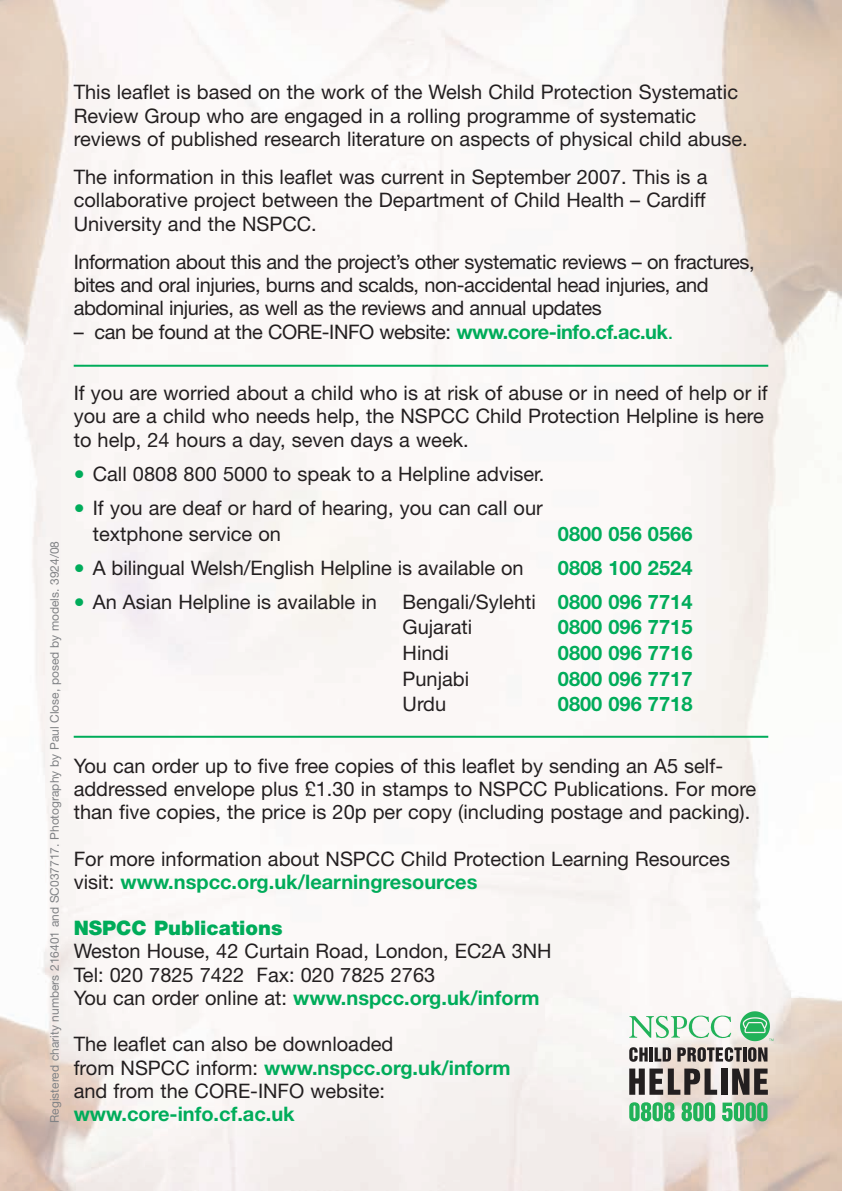
<style>
.page{position:relative;width:842px;height:1191px;background:#fff}
.page>*{position:absolute;margin:0;border:0;box-sizing:border-box;transform-origin:0 0}
.t1{font:20px/23.2px "Helvetica Neue";color:#231f20}
.t2{font:20px/23.2px "Helvetica Neue";letter-spacing:-.02em;color:#231f20}
.t3{font:700 20px "Helvetica Neue";color:#00ac5a}
.t4{font:900 20px "Helvetica Neue";color:#00ac5a}
.t5{font:12px "Helvetica Neue";color:#808285}
.s1{font-weight:700;color:#00ac5a}
.s2{color:#00ac5a}
.s3{font-size:22px;color:#00ac5a}
</style>
<div class="page">
<img style="left:0;top:0;width:842px;height:1191px">
<svg style="left:626px;top:940px;width:150px;height:194px"></svg>
<hr style="left:74px;top:735px;width:694px;height:2px;background:#00ac5a">
<hr style="left:74px;top:365px;width:694px;height:2px;background:#00ac5a">
<p class="t1" style="left:74px;top:83px;width:676px">This leaflet is based on the work of the Welsh Child Protection Systematic<br>Review Group who are engaged in a rolling programme of systematic reviews of published research literature on aspects of physical child abuse.</p>
<p class="t1" style="left:74px;top:167px;width:635px;text-align:justify">The information in this leaflet was current in September 2007. This is a collaborative project between the Department of Child Health – Cardiff University and the NSPCC.</p>
<p class="t2" style="left:74px;top:252px;width:682px">Information about this and the project’s other systematic reviews – on fractures, bites and oral injuries, burns and scalds, non-accidental head injuries, and abdominal injuries, as well as the reviews and annual updates</p>
<p class="t2" style="left:74px;top:322px;width:601px">– can be found at the CORE-INFO website: <span class="s1">www.core-info.cf.ac.uk</span><span class="s2">.</span></p>
<p class="t5" style="left:50px;top:1123px;width:583px;rotate:-90deg">Registered charity numbers 216401 and SC037717. Photography by Paul Close, posed by models. 3924/08</p>
<p class="t1" style="left:74px;top:383px;width:696px">If you are worried about a child who is at risk of abuse or in need of help or if you are a child who needs help, the NSPCC Child Protection Helpline is here to help, 24 hours a day, seven days a week.</p>
<p class="t1" style="left:74px;top:464px;width:472px"><span class="s3">•</span> Call 0808 800 5000 to speak to a Helpline adviser.</p>
<p class="t1" style="left:93px;top:497px;width:452px;line-height:25.6px;text-indent:-19px"><span class="s3">•</span> If you are deaf or hard of hearing, you can call our textphone service on</p>
<p class="t3" style="left:558px;top:521px;width:136px">0800 056 0566</p>
<p class="t1" style="left:74px;top:558px;width:451px"><span class="s3">•</span> A bilingual Welsh/English Helpline is available on</p>
<p class="t3" style="left:558px;top:555px;width:136px">0808 100 2524</p>
<p class="t1" style="left:74px;top:592px;width:305px"><span class="s3">•</span> An Asian Helpline is available in</p>
<p class="t1" style="left:402px;top:591px;width:291px;line-height:25.6px">Bengali/Sylehti <span class="s1">0800 096 7714<br></span>Gujarati</p>
<p class="t3" style="left:558px;top:615px;width:136px">0800 096 7715</p>
<p class="t1" style="left:403px;top:643px;width:48px">Hindi</p>
<p class="t3" style="left:558px;top:640px;width:136px">0800 096 7716</p>
<p class="t1" style="left:403px;top:669px;width:68px">Punjabi</p>
<p class="t3" style="left:558px;top:666px;width:136px">0800 096 7717</p>
<p class="t1" style="left:403px;top:694px;width:45px">Urdu</p>
<p class="t3" style="left:558px;top:691px;width:136px">0800 096 7718</p>
<p class="t1" style="left:74px;top:756px;width:684px">You can order up to five free copies of this leaflet by sending an A5 self&shy;addressed envelope plus £1.30 in stamps to NSPCC Publications. For more than five copies, the price is 20p per copy (including postage and packing).</p>
<p class="t1" style="left:74px;top:849px;width:658px">For more information about NSPCC Child Protection Learning Resources visit: <span class="s1">www.nspcc.org.uk/learningresources</span></p>
<p class="t4" style="left:74px;top:921px;width:210px">NSPCC Publications</p>
<p class="t1" style="left:74px;top:941px;width:479px">Weston House, 42 Curtain Road, London, EC2A 3NH<br>Tel: 020 7825 7422 Fax: 020 7825 2763<br>You can order online at: <span class="s1">www.nspcc.org.uk/inform</span></p>
<p class="t1" style="left:74px;top:1034px;width:438px">The leaflet can also be downloaded<br>from NSPCC inform: <span class="s1">www.nspcc.org.uk/inform </span>and from the CORE-INFO website:</p>
<p class="t3" style="left:74px;top:1101px;width:223px">www.core-info.cf.ac.uk</p>
</div>
